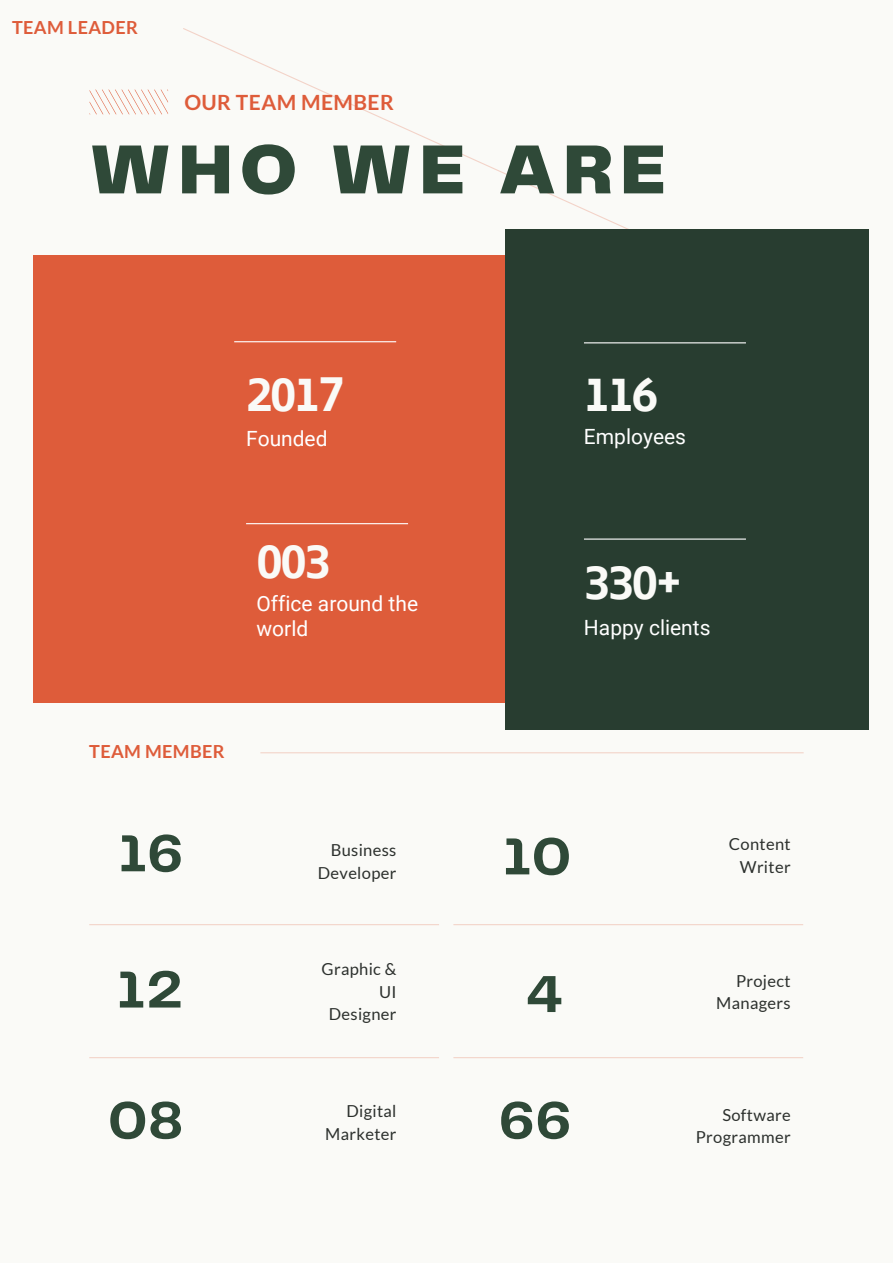
<style>
.page{position:relative;width:893px;height:1264px;background:#fff}
.page>*{position:absolute;margin:0;border:0;box-sizing:border-box;transform-origin:0 0}
.t1{font:900 72px "Telegraf";letter-spacing:.1em;color:#2f4938}
.t2{font:700 54px "Telegraf";letter-spacing:.02em;color:#2f4938}
.t3{font:700 48px "Biryani";letter-spacing:-.05em;color:#fafaf7}
.t4{font:21px/24.8px "Roboto";color:#fff}
.t5{font:700 21px "Lato";letter-spacing:.02em;color:#de5c3a}
.t6{font:700 18px "Lato";letter-spacing:.02em;color:#de5c3a}
.t7{font:16.5px/22.5px "Lato";letter-spacing:.02em;color:#2c302d;text-align:right}
</style>
<div class="page">
<div style="left:0;top:0;width:892px;height:1262px;background:#fafaf7"></div>
<svg style="left:90px;top:90px;width:78px;height:24px"></svg>
<svg style="left:183px;top:28px;width:446px;height:201px"></svg>
<hr style="left:260px;top:752px;width:543px;height:1px;background:#de5c3a">
<hr style="left:89px;top:924px;width:350px;height:1px;background:#de5c3a">
<hr style="left:453px;top:924px;width:350px;height:1px;background:#de5c3a">
<hr style="left:89px;top:1057px;width:350px;height:1px;background:#de5c3a">
<hr style="left:453px;top:1057px;width:350px;height:1px;background:#de5c3a">
<div style="left:33px;top:255px;width:812px;height:447px;background:#de5c3a"></div>
<div style="left:505px;top:229px;width:363px;height:500px;background:#283d30"></div>
<hr style="left:246px;top:523px;width:162px;height:1px;background:#fff">
<hr style="left:234px;top:341px;width:162px;height:1px;background:#fff">
<hr style="left:584px;top:342px;width:161px;height:1px;background:#fff">
<hr style="left:584px;top:538px;width:161px;height:1px;background:#fff">
<p class="t6" style="left:12px;top:16px;width:127px">TEAM LEADER</p>
<p class="t5" style="left:184px;top:89px;width:211px">OUR TEAM MEMBER</p>
<p class="t1" style="left:89px;top:139px;width:578px">WHO WE ARE</p>
<p class="t3" style="left:246px;top:366px;width:100px">2017</p>
<p class="t4" style="left:246px;top:426px;width:83px">Founded</p>
<p class="t3" style="left:256px;top:533px;width:76px">003</p>
<p class="t4" style="left:256px;top:591px;width:163px">Office around the world</p>
<p class="t6" style="left:89px;top:740px;width:137px">TEAM MEMBER</p>
<p class="t3" style="left:584px;top:366px;width:76px">116</p>
<p class="t4" style="left:584px;top:424px;width:104px">Employees</p>
<p class="t3" style="left:584px;top:554px;width:100px">330+</p>
<p class="t4" style="left:584px;top:616px;width:128px">Happy clients</p>
<p class="t2" style="left:118px;top:830px;width:66px">16</p>
<p class="t2" style="left:503px;top:833px;width:70px">10</p>
<p class="t7" style="left:318px;top:838px;width:80px">Business<br>Developer</p>
<p class="t7" style="left:728px;top:832px;width:63px">Content</p>
<p class="t7" style="left:739px;top:855px;width:52px">Writer</p>
<p class="t7" style="left:321px;top:957px;width:76px">Graphic &amp;<br>UI<br>Designer</p>
<p class="t7" style="left:716px;top:969px;width:76px">Project<br>Managers</p>
<p class="t2" style="left:117px;top:966px;width:68px">12</p>
<p class="t2" style="left:526px;top:971px;width:38px">4</p>
<p class="t2" style="left:108px;top:1097px;width:76px">08</p>
<p class="t2" style="left:499px;top:1097px;width:74px">66</p>
<p class="t7" style="left:325px;top:1099px;width:73px">Digital<br>Marketer</p>
<p class="t7" style="left:722px;top:1102px;width:70px">Software</p>
<p class="t7" style="left:695px;top:1125px;width:96px">Programmer</p>
</div>
